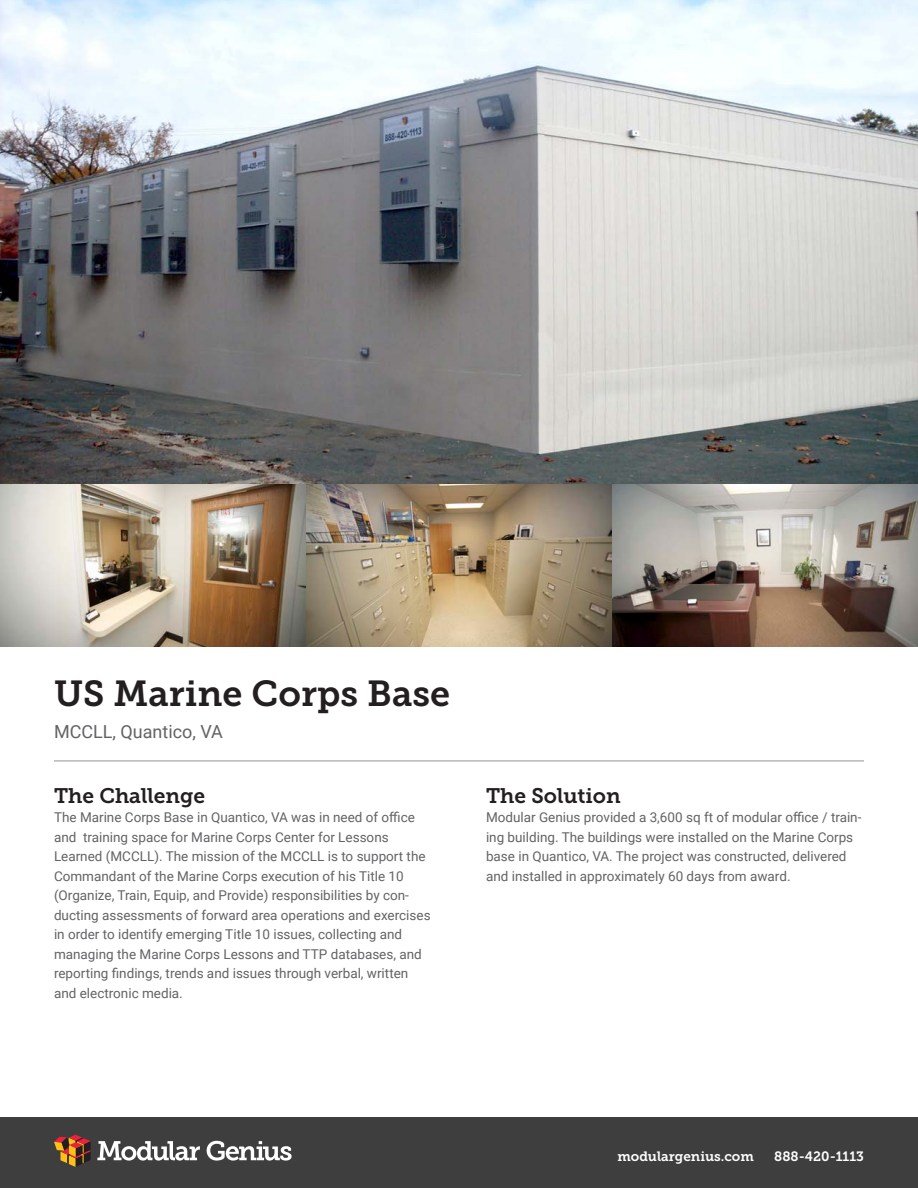
<style>
.page{position:relative;width:918px;height:1188px;background:#fff}
.page>*{position:absolute;margin:0;border:0;box-sizing:border-box;transform-origin:0 0}
.t1{font:36px "Museo Slab 700";color:#231f20}
.t2{font:21px "Museo Slab 700";color:#231f20}
.t3{font:18px "Roboto";color:#636366}
.t4{font:13.5px/19.5px "Roboto";color:#636366}
.t5{font:13.5px "Museo Slab 700";color:#fff}
</style>
<div class="page">
<img style="left:0;top:0;width:918px;height:647px">
<hr style="left:54px;top:761px;width:810px;height:1px;background:#939598">
<div style="left:0;top:1118px;width:918px;height:70px;background:#3e3e3f"></div>
<svg style="left:97px;top:1141px;width:103px;height:20px"></svg>
<svg style="left:207px;top:1141px;width:85px;height:20px"></svg>
<svg style="left:54px;top:1135px;width:37px;height:32px"></svg>
<p class="t1" style="left:54px;top:673px;width:398px">US Marine Corps Base</p>
<p class="t3" style="left:54px;top:719px;width:170px">MCCLL, Quantico, VA</p>
<p class="t2" style="left:54px;top:783px;width:153px">The Challenge</p>
<p class="t4" style="left:54px;top:807px;width:373px">The Marine Corps Base in Quantico, VA was in need of office and training space for Marine Corps Center for Lessons<br>Learned (MCCLL). The mission of the MCCLL is to support the</p>
<p class="t4" style="left:54px;top:866px;width:351px">Commandant of the Marine Corps execution of his Title 10</p>
<p class="t4" style="left:54px;top:885px;width:378px">(Organize, Train, Equip, and Provide) responsibilities by con&shy;ducting assessments of forward area operations and exercises in order to identify emerging Title 10 issues, collecting and managing the Marine Corps Lessons and TTP databases, and reporting findings, trends and issues through verbal, written and electronic media.</p>
<p class="t2" style="left:486px;top:783px;width:136px">The Solution</p>
<p class="t4" style="left:486px;top:807px;width:377px">Modular Genius provided a 3,600 sq ft of modular office / train&shy;ing building. The buildings were installed on the Marine Corps base in Quantico, VA. The project was constructed, delivered and installed in approximately 60 days from award.</p>
<p class="t5" style="left:617px;top:1149px;width:138px">modulargenius.com</p>
<p class="t5" style="left:774px;top:1149px;width:91px">888-420-1113</p>
</div>
